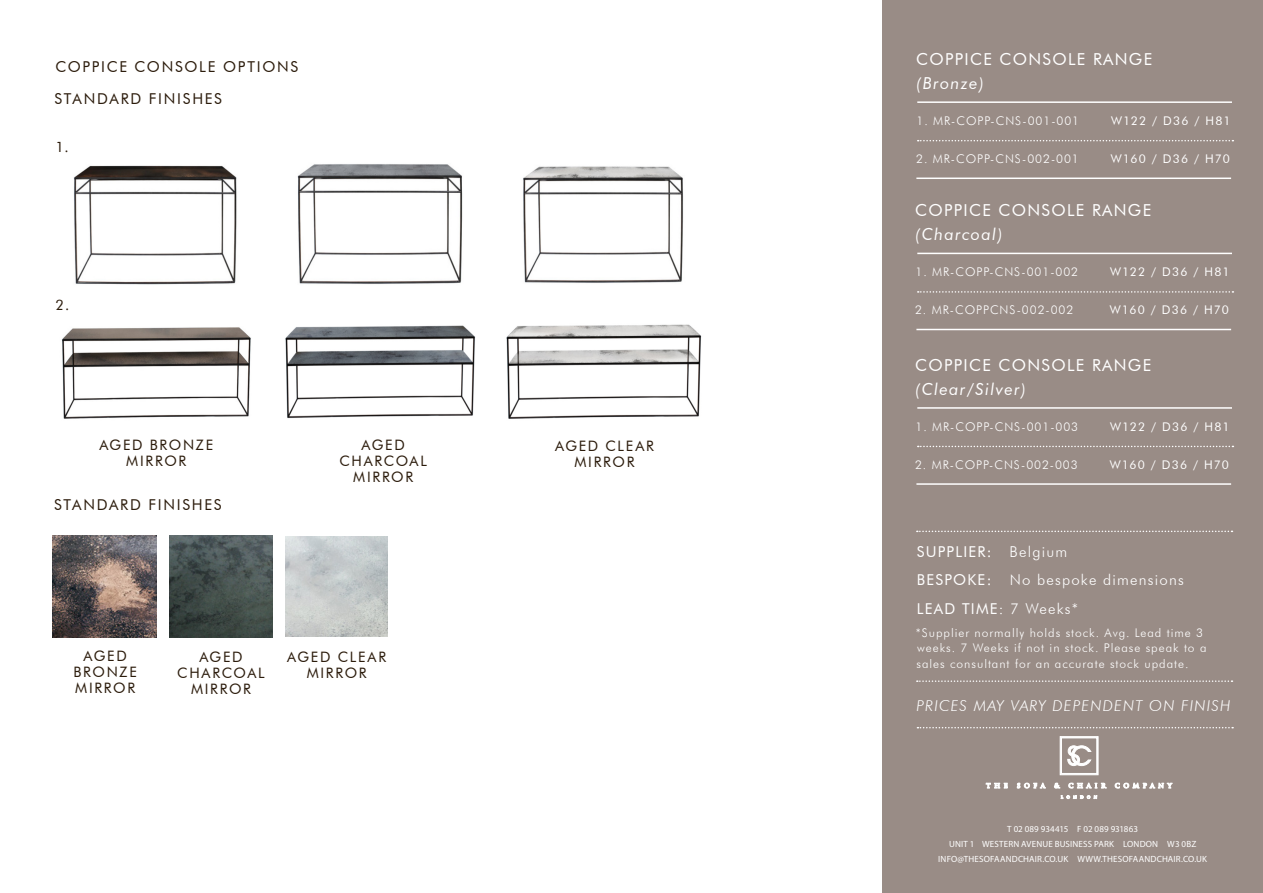
<style>
.page{position:relative;width:1263px;height:893px;background:#fff}
.page>*{position:absolute;margin:0;border:0;box-sizing:border-box;transform-origin:0 0}
.t1{font:16.5px "Futura BT";letter-spacing:.08em;color:#fff}
.t2{font:italic 16.5px "Futura BT";letter-spacing:.08em;color:#fff}
.t3{font:15px "Futura BT";letter-spacing:.115em;color:#2c1c0c}
.t4{font:15px "Futura BT";letter-spacing:.08em;color:#fff}
.t5{font:italic 300 15px "Futura BT";letter-spacing:.08em;color:#fff}
.t6{font:300 15px "Futura BT";letter-spacing:.08em;color:#fff}
.t7{font:14.4px/16px "Futura BT";letter-spacing:.12em;color:#2c1c0c;text-align:center}
.t8{font:300 12px "Futura BT";letter-spacing:.08em;color:#fff}
.t9{font:12px "Futura BT";letter-spacing:.1em;color:#fff}
.t10{font:9px "Myriad Pro";letter-spacing:.02em;color:#fff}
.t11{font:9px "Myriad Pro";color:#fff}
.s1{font-weight:300}
.s2{font-weight:400}
</style>
<div class="page">
<div style="left:882px;top:0;width:381px;height:893px;background:#998c86"></div>
<hr style="left:917px;top:101px;width:315px;height:2px;background:#fff">
<svg style="left:918px;top:140px;width:315px;height:1px"></svg>
<svg style="left:917px;top:680px;width:315px;height:2px"></svg>
<svg style="left:917px;top:531px;width:315px;height:1px"></svg>
<svg style="left:986px;top:783px;width:21px;height:5px"></svg>
<svg style="left:1017px;top:782px;width:29px;height:6px"></svg>
<svg style="left:1054px;top:783px;width:6px;height:5px"></svg>
<svg style="left:1068px;top:782px;width:38px;height:6px"></svg>
<svg style="left:1115px;top:782px;width:57px;height:7px"></svg>
<svg style="left:1061px;top:795px;width:36px;height:4px"></svg>
<svg style="left:1060px;top:736px;width:38px;height:39px"></svg>
<svg style="left:917px;top:727px;width:316px;height:1px"></svg>
<hr style="left:916px;top:178px;width:315px;height:1px;background:#fff">
<hr style="left:917px;top:253px;width:315px;height:1px;background:#fff">
<svg style="left:918px;top:291px;width:315px;height:2px"></svg>
<hr style="left:916px;top:329px;width:315px;height:1px;background:#fff">
<hr style="left:917px;top:407px;width:315px;height:2px;background:#fff">
<svg style="left:918px;top:446px;width:315px;height:1px"></svg>
<hr style="left:916px;top:483px;width:315px;height:2px;background:#fff">
<img style="left:297px;top:164px;width:166px;height:120px">
<img style="left:73px;top:165px;width:164px;height:120px">
<img style="left:523px;top:166px;width:160px;height:117px">
<img style="left:62px;top:327px;width:189px;height:92px">
<img style="left:285px;top:325px;width:190px;height:94px">
<img style="left:506px;top:324px;width:196px;height:95px">
<img style="left:53px;top:535px;width:103px;height:103px">
<img style="left:170px;top:536px;width:102px;height:102px">
<img style="left:285px;top:536px;width:103px;height:101px">
<p class="t3" style="left:56px;top:58px;width:244px">COPPICE CONSOLE OPTIONS</p>
<p class="t3" style="left:54px;top:89px;width:169px">STANDARD FINISHES</p>
<p class="t7" style="left:56px;top:138px;width:15px">1.</p>
<p class="t7" style="left:56px;top:297px;width:15px">2.</p>
<p class="t7" style="left:99px;top:436px;width:115px">AGED BRONZE<br>MIRROR</p>
<p class="t3" style="left:54px;top:495px;width:169px">STANDARD FINISHES</p>
<p class="t7" style="left:361px;top:437px;width:45px">AGED</p>
<p class="t7" style="left:339px;top:453px;width:89px">CHARCOAL</p>
<p class="t7" style="left:353px;top:469px;width:61px">MIRROR</p>
<p class="t7" style="left:73px;top:647px;width:65px">AGED<br>BRONZE<br>MIRROR</p>
<p class="t7" style="left:199px;top:649px;width:45px">AGED</p>
<p class="t7" style="left:177px;top:665px;width:89px">CHARCOAL</p>
<p class="t7" style="left:191px;top:681px;width:61px">MIRROR</p>
<p class="t7" style="left:287px;top:649px;width:100px">AGED CLEAR</p>
<p class="t7" style="left:307px;top:665px;width:61px">MIRROR</p>
<p class="t7" style="left:555px;top:438px;width:100px">AGED CLEAR</p>
<p class="t7" style="left:574px;top:454px;width:61px">MIRROR</p>
<p class="t1" style="left:916px;top:49px;width:238px">COPPICE CONSOLE RANGE</p>
<p class="t2" style="left:916px;top:73px;width:69px">(Bronze)</p>
<p class="t8" style="left:916px;top:114px;width:164px">1. MR-COPP-CNS-001-001</p>
<p class="t9" style="left:1111px;top:114px;width:121px">W122 / D36 / H81</p>
<p class="t8" style="left:916px;top:152px;width:164px">2. MR-COPP-CNS-002-001</p>
<p class="t9" style="left:1111px;top:152px;width:121px">W160 / D36 / H70</p>
<p class="t1" style="left:915px;top:200px;width:238px">COPPICE CONSOLE RANGE</p>
<p class="t2" style="left:915px;top:224px;width:89px">(Charcoal)</p>
<p class="t8" style="left:915px;top:265px;width:164px">1. MR-COPP-CNS-001-002</p>
<p class="t9" style="left:1110px;top:265px;width:121px">W122 / D36 / H81</p>
<p class="t8" style="left:915px;top:303px;width:160px">2. MR-COPPCNS-002-002</p>
<p class="t9" style="left:1110px;top:303px;width:121px">W160 / D36 / H70</p>
<p class="t1" style="left:915px;top:355px;width:238px">COPPICE CONSOLE RANGE</p>
<p class="t2" style="left:915px;top:379px;width:113px">(Clear/Silver)</p>
<p class="t8" style="left:915px;top:419px;width:164px">1. MR-COPP-CNS-001-003</p>
<p class="t9" style="left:1110px;top:419px;width:121px">W122 / D36 / H81</p>
<p class="t8" style="left:915px;top:457px;width:164px">2. MR-COPP-CNS-002-003</p>
<p class="t9" style="left:1110px;top:457px;width:121px">W160 / D36 / H70</p>
<p class="t4" style="left:917px;top:542px;width:152px">SUPPLIER: <span class="s1">Belgium</span></p>
<p class="t6" style="left:917px;top:571px;width:268px"><span class="s2">BESPOKE:</span> No bespoke dimensions</p>
<p class="t4" style="left:917px;top:599px;width:163px">LEAD TIME<span class="s1">: 7 Weeks*</span></p>
<p class="t8" style="left:917px;top:641px;width:291px">weeks. 7 Weeks if not in stock. Please speak to a</p>
<p class="t8" style="left:916px;top:626px;width:289px">*Supplier normally holds stock. Avg. Lead time 3</p>
<p class="t8" style="left:916px;top:657px;width:273px">sales consultant for an accurate stock update.</p>
<p class="t5" style="left:916px;top:696px;width:316px">PRICES MAY VARY DEPENDENT ON FINISH</p>
<p class="t11" style="left:1007px;top:824px;width:132px">T 02 089 934415 F 02 089 931863</p>
<p class="t10" style="left:949px;top:839px;width:249px">UNIT 1 WESTERN AVENUE BUSINESS PARK LONDON W3 0BZ</p>
<p class="t10" style="left:938px;top:854px;width:270px">INFO@THESOFAANDCHAIR.CO.UK WWW.THESOFAANDCHAIR.CO.UK</p>
</div>
